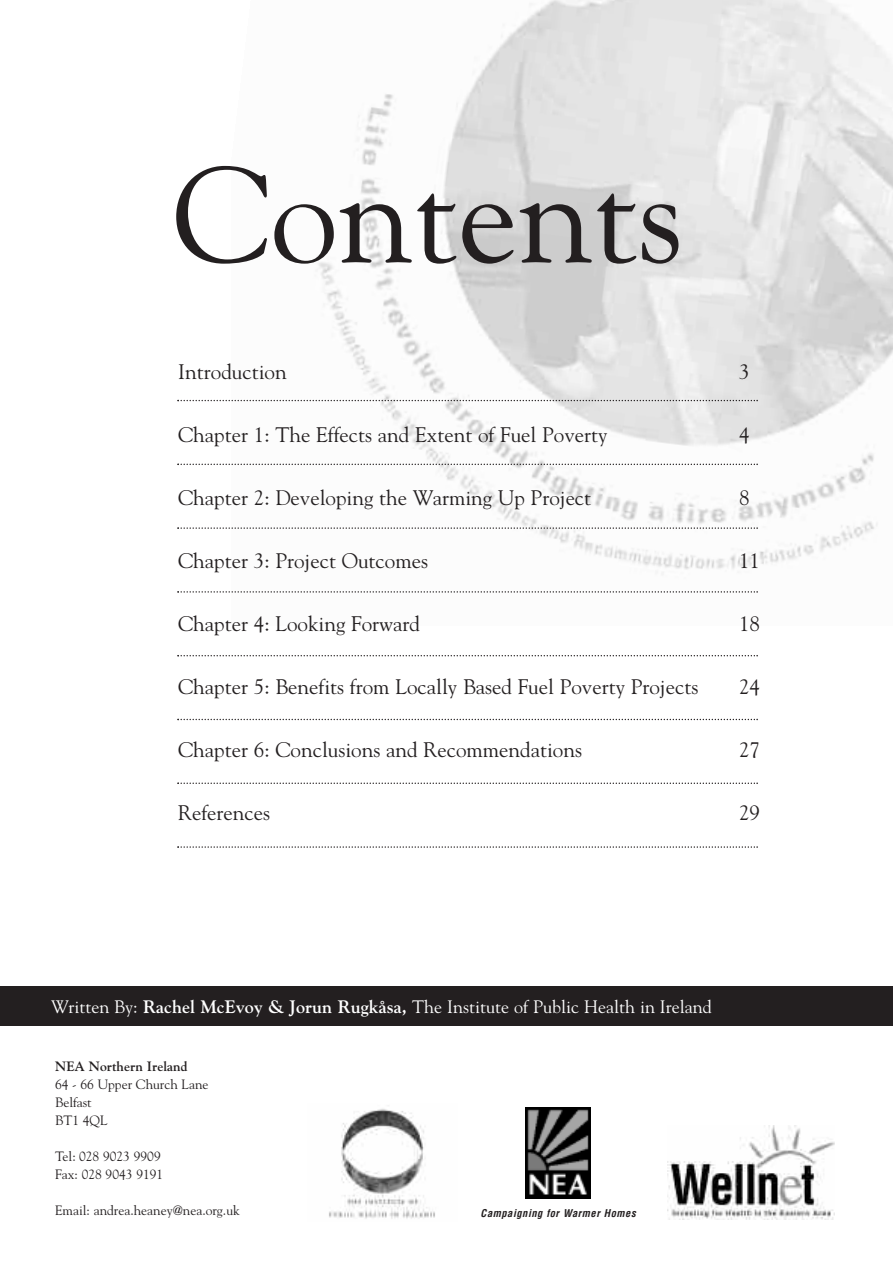
<style>
.page{position:relative;width:893px;height:1263px;background:#fff}
.page>*{position:absolute;margin:0;border:0;box-sizing:border-box;transform-origin:0 0}
.t1{font:135px "Goudy";color:#231f20}
.t2{font:21px "Goudy";color:#231f20}
.t3{font:18px "Goudy";color:#fff}
.t4{font:13.5px/18px "Goudy";color:#231f20}
.t5{font:700 13.5px "Goudy";color:#231f20}
.t6{font:italic 700 condensed 10.5px "Helvetica";letter-spacing:.05em;color:#231f20}
.s1{font-weight:700}
</style>
<div class="page">
<div style="left:0;top:986px;width:893px;height:40px;background:#231f20"></div>
<img style="left:231px;top:0;width:662px;height:575px">
<img style="left:667px;top:1125px;width:167px;height:95px">
<img style="left:525px;top:1107px;width:65px;height:92px">
<img style="left:329px;top:1108px;width:106px;height:111px">
<svg style="left:177px;top:400px;width:581px;height:1px"></svg>
<svg style="left:177px;top:464px;width:581px;height:1px"></svg>
<svg style="left:177px;top:527px;width:581px;height:2px"></svg>
<svg style="left:177px;top:591px;width:581px;height:2px"></svg>
<svg style="left:177px;top:655px;width:581px;height:1px"></svg>
<svg style="left:177px;top:719px;width:581px;height:1px"></svg>
<svg style="left:177px;top:782px;width:581px;height:2px"></svg>
<svg style="left:177px;top:846px;width:581px;height:2px"></svg>
<h1 class="t1" style="left:173px;top:137px;width:511px">Contents</h1>
<p class="t2" style="left:178px;top:359px;width:110px">Introduction</p>
<p class="t2" style="left:739px;top:359px;width:12px">3</p>
<p class="t2" style="left:178px;top:422px;width:431px">Chapter 1: The Effects and Extent of Fuel Poverty</p>
<p class="t2" style="left:739px;top:422px;width:12px">4</p>
<p class="t2" style="left:178px;top:485px;width:415px">Chapter 2: Developing the Warming Up Project</p>
<p class="t2" style="left:739px;top:485px;width:12px">8</p>
<p class="t2" style="left:178px;top:548px;width:252px">Chapter 3: Project Outcomes</p>
<p class="t2" style="left:739px;top:548px;width:22px">11</p>
<p class="t2" style="left:178px;top:611px;width:243px">Chapter 4: Looking Forward</p>
<p class="t2" style="left:739px;top:611px;width:22px">18</p>
<p class="t2" style="left:178px;top:674px;width:522px">Chapter 5: Benefits from Locally Based Fuel Poverty Projects</p>
<p class="t2" style="left:739px;top:674px;width:22px">24</p>
<p class="t2" style="left:178px;top:737px;width:405px">Chapter 6: Conclusions and Recommendations</p>
<p class="t2" style="left:739px;top:737px;width:22px">27</p>
<p class="t2" style="left:178px;top:800px;width:94px">References</p>
<p class="t2" style="left:739px;top:800px;width:22px">29</p>
<p class="t3" style="left:51px;top:996px;width:662px">Written By: <span class="s1">Rachel McEvoy &amp; Jorun Rugkåsa,</span> The Institute of Public Health in Ireland</p>
<p class="t5" style="left:55px;top:1058px;width:134px">NEA Northern Ireland</p>
<p class="t4" style="left:55px;top:1075px;width:155px">64 - 66 Upper Church Lane<br>Belfast<br>BT1 4QL</p>
<p class="t4" style="left:55px;top:1147px;width:110px">Tel: 028 9023 9909<br>Fax: 028 9043 9191</p>
<p class="t4" style="left:55px;top:1201px;width:186px">Email: andrea.heaney@nea.org.uk</p>
<p class="t6" style="left:481px;top:1209px;width:157px">Campaigning for Warmer Homes</p>
</div>
